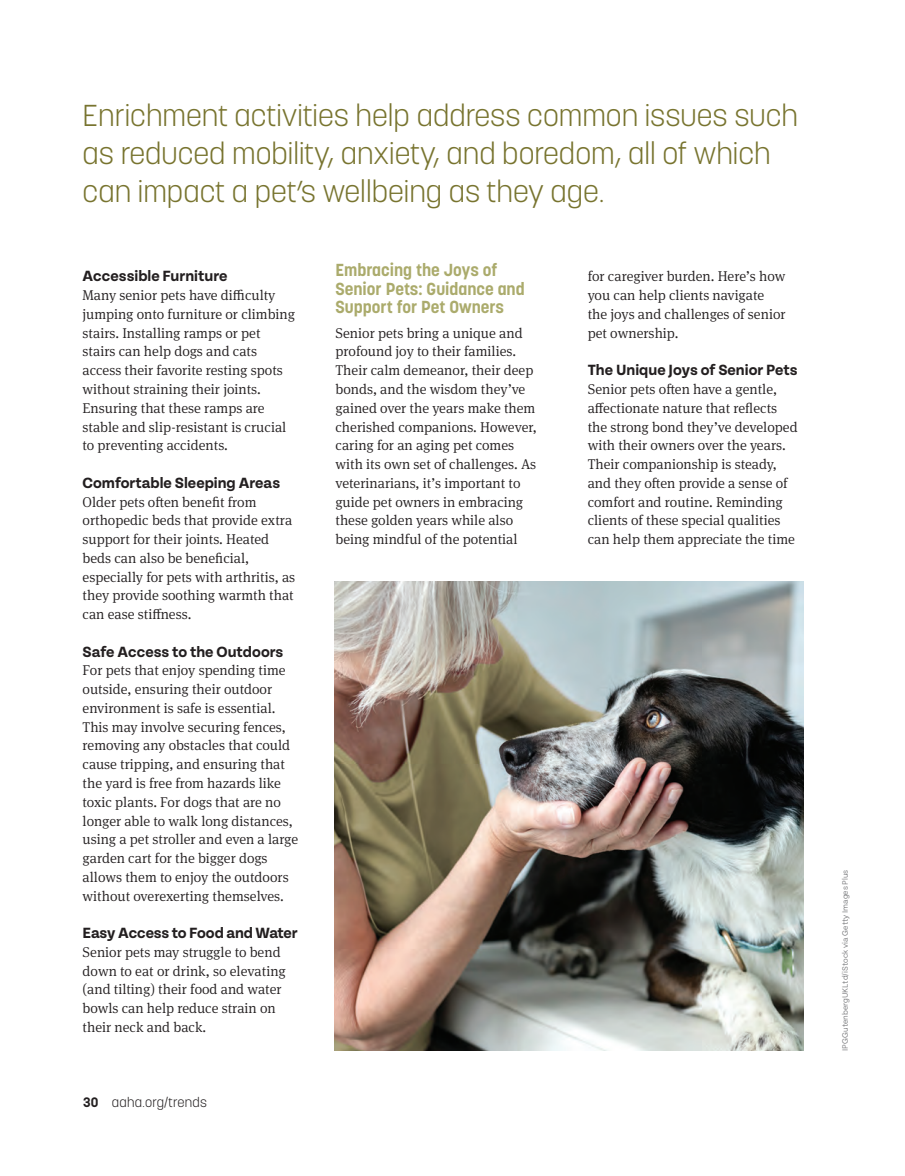
<style>
.page{position:relative;width:905px;height:1176px;background:#fff}
.page>*{position:absolute;margin:0;border:0;box-sizing:border-box;transform-origin:0 0}
.t1{font:300 30px/38.1px "Korolev";color:#78742f}
.t2{font:700 17.25px/18.8px "Korolev";color:#abab6c}
.t3{font:700 15.75px "Tenon";color:#231f20}
.t4{font:300 14.25px/18.8px "Meta Serif Pro";color:#231f20}
.t5{font:300 13.5px "Korolev";letter-spacing:.02em;color:#231f20}
.t6{font:300 8.25px "Tenon";color:#6c6d70}
.s1{font-weight:700}
</style>
<div class="page">
<img style="left:334px;top:581px;width:468px;height:469px">
<h1 class="t1" style="left:82px;top:97px;width:716px">Enrichment activities help address common issues such as reduced mobility, anxiety, and boredom, all of which can impact a pet’s wellbeing as they age.</h1>
<p class="t3" style="left:82px;top:268px;width:146px">Accessible Furniture</p>
<p class="t4" style="left:82px;top:285px;width:214px">Many senior pets have difficulty jumping onto furniture or climbing stairs. Installing ramps or pet stairs can help dogs and cats access their favorite resting spots without straining their joints.<br>Ensuring that these ramps are stable and slip-resistant is crucial to preventing accidents.</p>
<p class="t3" style="left:82px;top:474px;width:199px">Comfortable Sleeping Areas</p>
<p class="t4" style="left:82px;top:491px;width:214px">Older pets often benefit from orthopedic beds that provide extra support for their joints. Heated beds can also be beneficial, especially for pets with arthritis, as they provide soothing warmth that can ease stiffness.</p>
<p class="t3" style="left:82px;top:643px;width:202px">Safe Access to the Outdoors</p>
<p class="t4" style="left:82px;top:660px;width:217px">For pets that enjoy spending time outside, ensuring their outdoor environment is safe is essential.<br>This may involve securing fences, removing any obstacles that could cause tripping, and ensuring that the yard is free from hazards like toxic plants. For dogs that are no longer able to walk long distances, using a pet stroller and even a large garden cart for the bigger dogs allows them to enjoy the outdoors without overexerting themselves.</p>
<p class="t3" style="left:82px;top:924px;width:216px">Easy Access to Food and Water</p>
<p class="t4" style="left:82px;top:941px;width:205px">Senior pets may struggle to bend down to eat or drink, so elevating (and tilting) their food and water bowls can help reduce strain on their neck and back.</p>
<p class="t5" style="left:83px;top:1093px;width:125px"><span class="s1">30</span> aaha.org/trends</p>
<p class="t2" style="left:335px;top:260px;width:191px">Embracing the Joys of<br>Senior Pets: Guidance and<br>Support for Pet Owners</p>
<p class="t4" style="left:335px;top:323px;width:203px">Senior pets bring a unique and profound joy to their families.<br>Their calm demeanor, their deep bonds, and the wisdom they’ve gained over the years make them cherished companions. However, caring for an aging pet comes with its own set of challenges. As veterinarians, it’s important to guide pet owners in embracing these golden years while also being mindful of the potential</p>
<p class="t4" style="left:587px;top:266px;width:199px">for caregiver burden. Here’s how you can help clients navigate the joys and challenges of senior pet ownership.</p>
<p class="t3" style="left:587px;top:362px;width:211px">The Unique Joys of Senior Pets</p>
<p class="t4" style="left:587px;top:379px;width:211px">Senior pets often have a gentle, affectionate nature that reflects the strong bond they’ve developed with their owners over the years.<br>Their companionship is steady, and they often provide a sense of comfort and routine. Reminding clients of these special qualities can help them appreciate the time</p>
<p class="t6" style="left:840px;top:1050px;width:182px;rotate:-90deg">IPGGutenbergUKLtd/iStock via Getty Images Plus</p>
</div>
